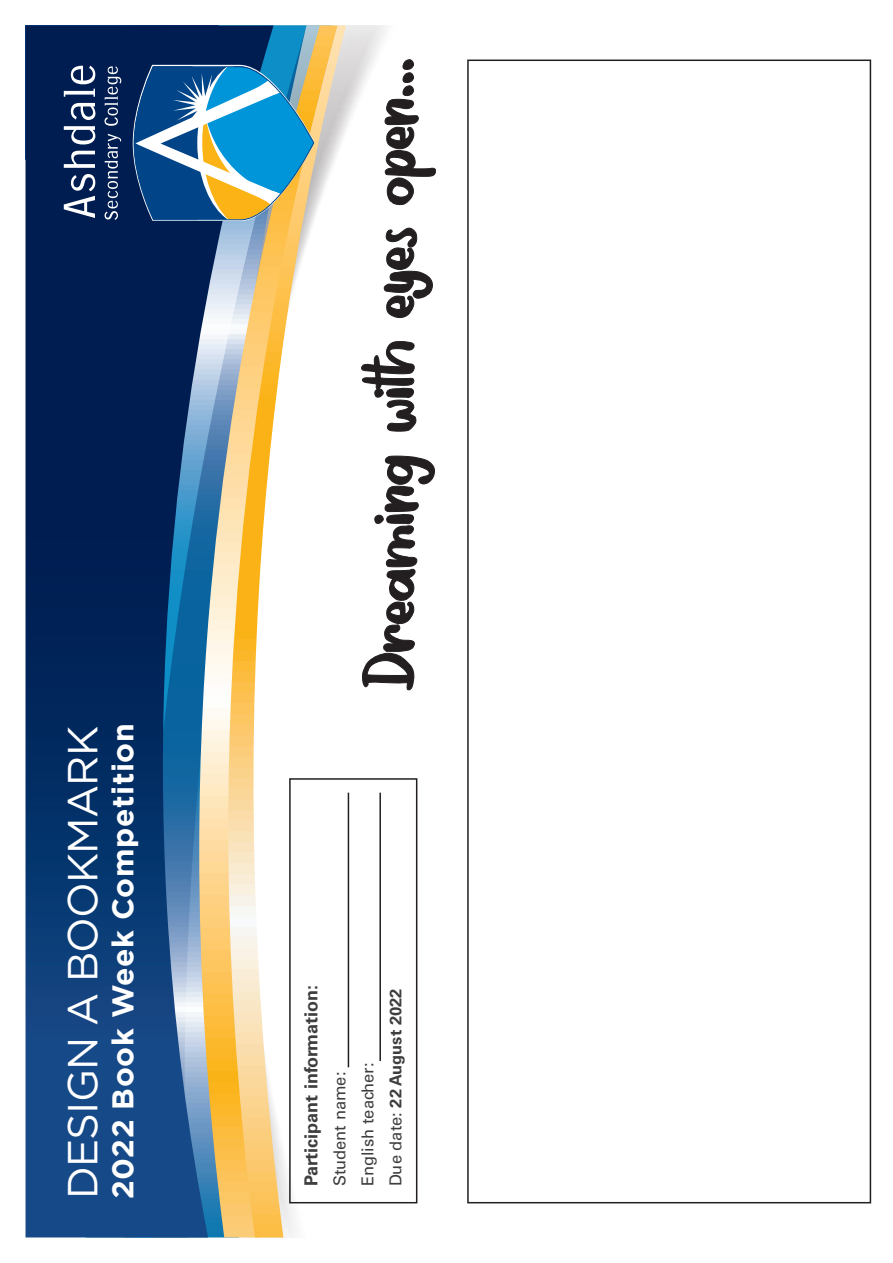
<style>
.page{position:relative;width:893px;height:1263px;background:#fff}
.page>*{position:absolute;margin:0;border:0;box-sizing:border-box;transform-origin:0 0}
.t1{font:42px "Gotham";letter-spacing:-.02em;color:#fff}
.t2{font:700 30px "Gotham";letter-spacing:.02em;color:#fff}
.t3{font:700 18px "Univers LT Std";color:#3e3e3f}
.t4{font:16.5px "Univers";color:#3e3e3f}
.t5{font:700 16.5px "Univers LT Std";color:#3e3e3f}
.s1{font-family:"Univers";font-weight:400}
</style>
<div class="page">
<svg style="left:346px;top:26px;width:67px;height:1178px"></svg>
<svg style="left:315px;top:26px;width:31px;height:1178px"></svg>
<svg style="left:274px;top:26px;width:41px;height:1211px"></svg>
<svg style="left:26px;top:26px;width:248px;height:1211px;background:#47607c"></svg>
<svg style="left:64px;top:174px;width:31px;height:44px"></svg>
<svg style="left:64px;top:151px;width:31px;height:17px"></svg>
<svg style="left:64px;top:126px;width:31px;height:18px"></svg>
<svg style="left:71px;top:103px;width:24px;height:17px"></svg>
<svg style="left:64px;top:66px;width:31px;height:31px"></svg>
<svg style="left:105px;top:134px;width:16px;height:86px"></svg>
<svg style="left:104px;top:66px;width:17px;height:60px"></svg>
<svg style="left:132px;top:64px;width:182px;height:158px;background:#528ba4"></svg>
<svg style="left:362px;top:456px;width:73px;height:234px"></svg>
<svg style="left:361px;top:341px;width:55px;height:90px"></svg>
<svg style="left:384px;top:228px;width:49px;height:90px"></svg>
<svg style="left:385px;top:60px;width:51px;height:145px"></svg>
<div style="left:467px;top:60px;width:404px;height:1143px;border:2px solid #231f20"></div>
<div style="left:289px;top:778px;width:128px;height:425px;border:2px solid #231f20"></div>
<hr style="left:348px;top:793px;width:1px;height:274px;background:#231f20">
<hr style="left:379px;top:793px;width:2px;height:268px;background:#231f20">
<p class="t1" style="left:56px;top:1199px;width:475px;rotate:-90deg">DESIGN A BOOKMARK</p>
<p class="t2" style="left:103px;top:1199px;width:477px;rotate:-90deg">2022 Book Week Competition</p>
<p class="t3" style="left:301px;top:1186px;width:203px;rotate:-90deg">Participant information:</p>
<p class="t4" style="left:330px;top:1186px;width:116px;rotate:-90deg">Student name:</p>
<p class="t4" style="left:358px;top:1186px;width:125px;rotate:-90deg">English teacher:</p>
<p class="t5" style="left:386px;top:1186px;width:199px;rotate:-90deg"><span class="s1">Due date:</span> 22 August 2022</p>
</div>
